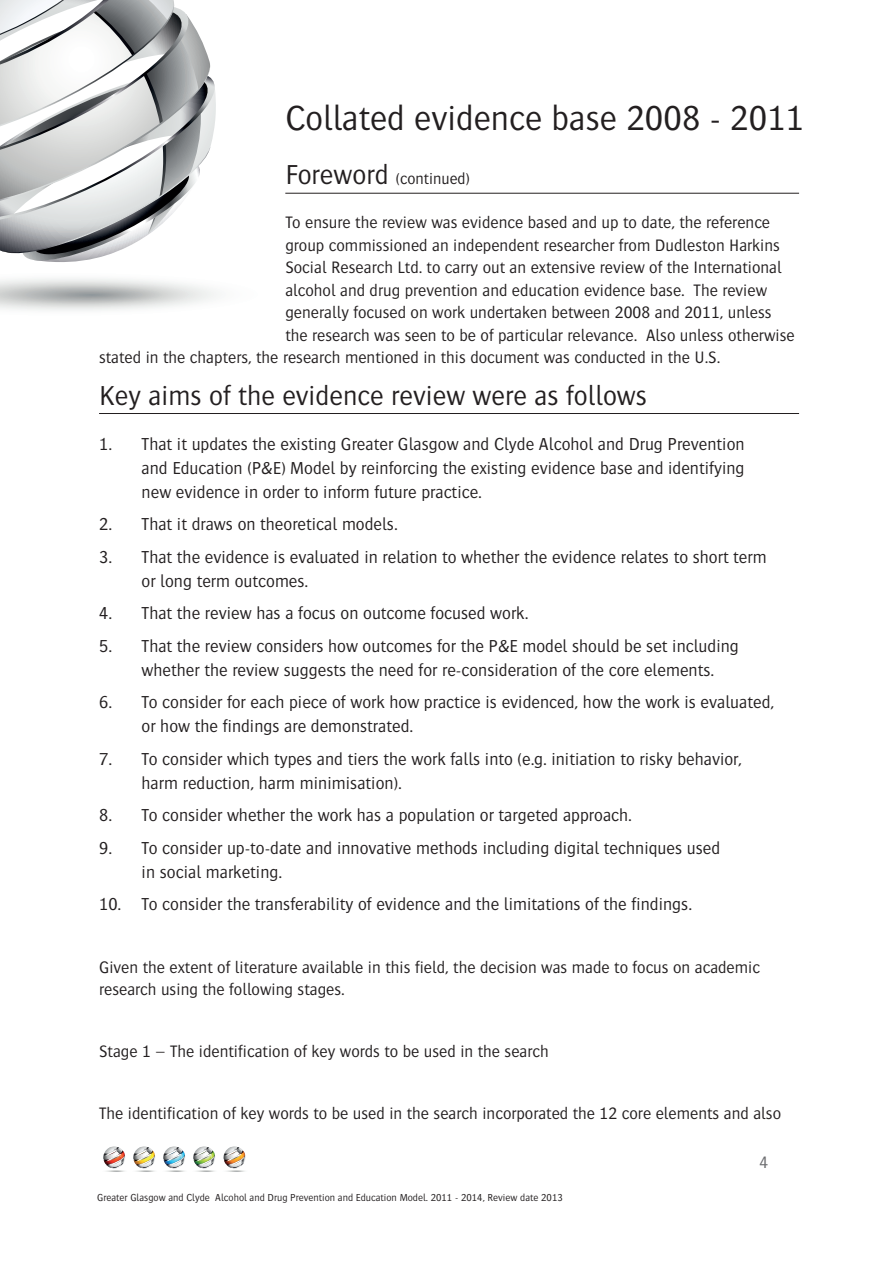
<style>
.page{position:relative;width:893px;height:1263px;background:#fff}
.page>*{position:absolute;margin:0;border:0;box-sizing:border-box;transform-origin:0 0}
.Section_header{font:300 36px "Bosis";color:#231f20}
.sub_heading{font:300 28.5px "Bosis";color:#231f20}
.Bullets{font:300 18px/24px "Bosis";color:#231f20}
.t1{font:300 17.25px/22.5px "Bosis";color:#231f20}
.t2{font:300 17.25px "Bosis";color:#6c6d70}
.sub_heading-2{font:300 16.5px "Bosis";color:#231f20}
.t3{font:300 10.5px "Bosis";color:#231f20}
.s1{font-size:28.5px}
</style>
<div class="page">
<img style="left:103px;top:1146px;width:143px;height:26px">
<hr style="left:285px;top:193px;width:514px;height:1px;background:#231f20">
<hr style="left:99px;top:413px;width:700px;height:1px;background:#231f20">
<svg style="left:0;top:0;width:217px;height:311px"></svg>
<p class="Section_header" style="left:285px;top:99px;width:521px">Collated evidence base 2008 - 2011</p>
<p class="sub_heading-2" style="left:285px;top:170px;width:186px"><span class="s1">Foreword</span> (continued)</p>
<p class="t1" style="left:285px;top:211px;width:486px">To ensure the review was evidence based and up to date, the reference</p>
<p class="t1" style="left:285px;top:233px;width:496px">group commissioned an independent researcher from Dudleston Harkins</p>
<p class="t1" style="left:285px;top:256px;width:498px">Social Research Ltd. to carry out an extensive review of the International</p>
<p class="t1" style="left:285px;top:278px;width:483px">alcohol and drug prevention and education evidence base. The review</p>
<p class="t1" style="left:285px;top:301px;width:488px">generally focused on work undertaken between 2008 and 2011, unless</p>
<p class="t1" style="left:285px;top:323px;width:511px">the research was seen to be of particular relevance. Also unless otherwise</p>
<p class="t1" style="left:99px;top:346px;width:623px">stated in the chapters, the research mentioned in this document was conducted in the U.S.</p>
<p class="sub_heading" style="left:99px;top:380px;width:549px">Key aims of the evidence review were as follows</p>
<p class="Bullets" style="left:142px;top:432px;width:604px;text-align:justify;text-indent:-43px">1. That it updates the existing Greater Glasgow and Clyde Alcohol and Drug Prevention and Education (P&amp;E) Model by reinforcing the existing evidence base and identifying new evidence in order to inform future practice.</p>
<p class="Bullets" style="left:99px;top:512px;width:300px">2. That it draws on theoretical models.</p>
<p class="Bullets" style="left:142px;top:545px;width:627px;text-indent:-43px">3. That the evidence is evaluated in relation to whether the evidence relates to short term or long term outcomes.</p>
<p class="Bullets" style="left:99px;top:601px;width:431px">4. That the review has a focus on outcome focused work.</p>
<p class="Bullets" style="left:142px;top:634px;width:599px;text-indent:-43px">5. That the review considers how outcomes for the P&amp;E model should be set including whether the review suggests the need for re-consideration of the core elements.</p>
<p class="Bullets" style="left:142px;top:690px;width:634px;text-indent:-43px">6. To consider for each piece of work how practice is evidenced, how the work is evaluated, or how the findings are demonstrated.</p>
<p class="Bullets" style="left:142px;top:747px;width:602px;text-indent:-43px">7. To consider which types and tiers the work falls into (e.g. initiation to risky behavior, harm reduction, harm minimisation).</p>
<p class="Bullets" style="left:99px;top:803px;width:534px">8. To consider whether the work has a population or targeted approach.</p>
<p class="Bullets" style="left:142px;top:836px;width:580px;text-indent:-43px">9. To consider up-to-date and innovative methods including digital techniques used in social marketing.</p>
<p class="Bullets" style="left:99px;top:892px;width:594px">10. To consider the transferability of evidence and the limitations of the findings.</p>
<p class="t1" style="left:99px;top:955px;width:663px">Given the extent of literature available in this field, the decision was made to focus on academic research using the following stages.</p>
<p class="t1" style="left:99px;top:1040px;width:451px">Stage 1 – The identification of key words to be used in the search</p>
<p class="t1" style="left:99px;top:1102px;width:683px">The identification of key words to be used in the search incorporated the 12 core elements and also</p>
<p class="t3" style="left:97px;top:1192px;width:467px">Greater Glasgow and Clyde Alcohol and Drug Prevention and Education Model. 2011 - 2014, Review date 2013</p>
<p class="t2" style="left:759px;top:1153px;width:10px">4</p>
</div>
